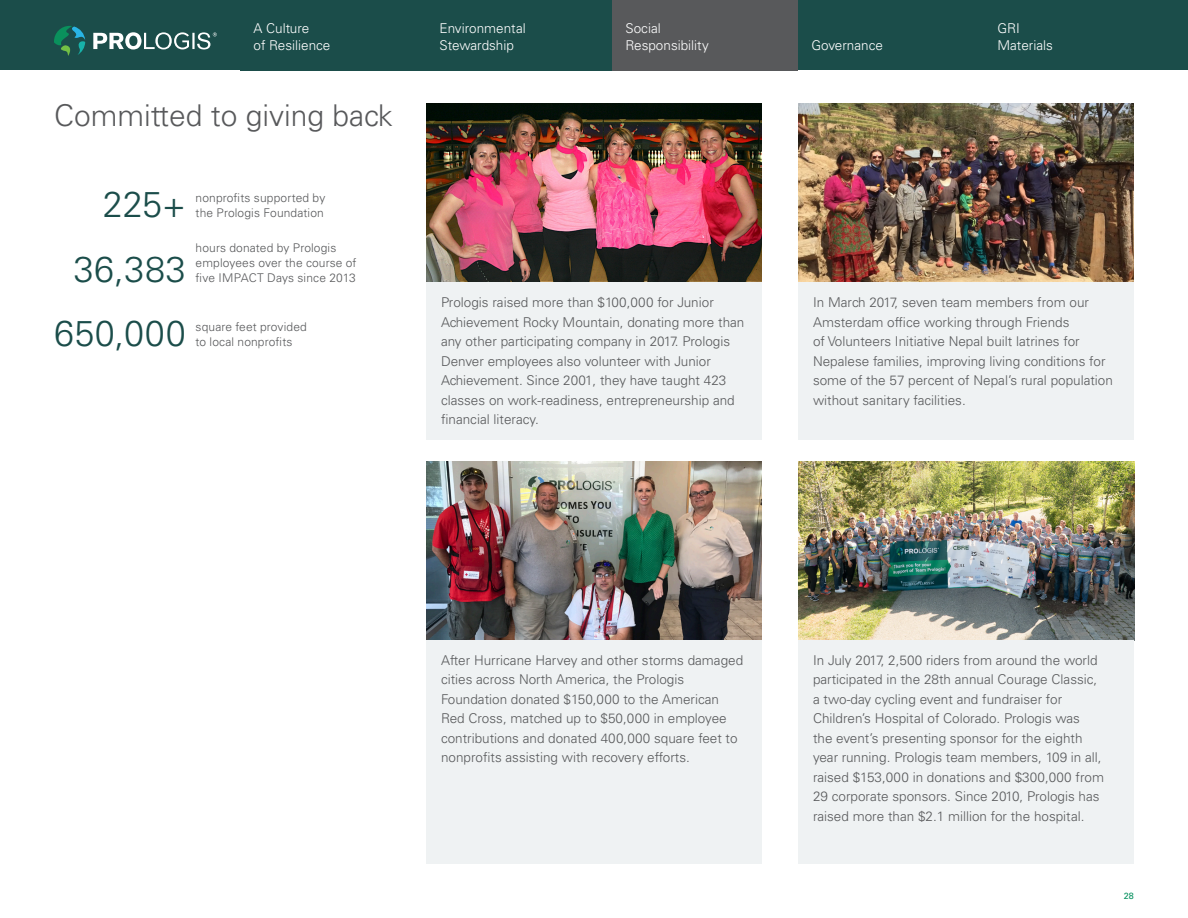
<style>
.page{position:relative;width:1188px;height:918px;background:#fff}
.page>*{position:absolute;margin:0;border:0;box-sizing:border-box;transform-origin:0 0}
.Hero{font:300 36px "Univers LT Std";letter-spacing:.015em;color:#1b4d4a}
.Headline{font:300 30px "Univers LT Std";color:#58595b}
.Body_Copy{font:300 13.5px/19.5px "Univers LT Std";color:#58595b}
.Nav_Body{font:300 13.5px/16.5px "Univers LT Std";color:#fff}
.Body{font:300 12px/15px "Univers LT Std";letter-spacing:.01em;color:#58595b}
.t1{font:9px "Univers LT Std";color:#008e5b}
</style>
<div class="page">
<img style="left:426px;top:104px;width:336px;height:178px">
<img style="left:798px;top:462px;width:337px;height:178px">
<img style="left:798px;top:104px;width:336px;height:178px">
<img style="left:426px;top:462px;width:336px;height:178px">
<div style="left:426px;top:282px;width:336px;height:158px;background:#eff2f3"></div>
<div style="left:798px;top:282px;width:336px;height:158px;background:#eff2f3"></div>
<div style="left:426px;top:640px;width:336px;height:224px;background:#eff2f3"></div>
<div style="left:798px;top:640px;width:336px;height:224px;background:#eff2f3"></div>
<div style="left:0;top:0;width:1188px;height:70px;background:#1b4d4a"></div>
<svg style="left:54px;top:26px;width:31px;height:30px"></svg>
<svg style="left:93px;top:32px;width:124px;height:18px"></svg>
<div style="left:612px;top:0;width:186px;height:70px;background:#58595b"></div>
<p class="Nav_Body" style="left:254px;top:20px;width:79px">A Culture<br>of Resilience</p>
<p class="Headline" style="left:54px;top:97px;width:340px">Committed to giving back</p>
<p class="Hero" style="left:103px;top:182px;width:85px">225+</p>
<p class="Hero" style="left:74px;top:248px;width:114px">36,383</p>
<p class="Hero" style="left:54px;top:312px;width:133px">650,000</p>
<p class="Body" style="left:196px;top:190px;width:131px">nonprofits supported by the Prologis Foundation</p>
<p class="Body" style="left:196px;top:240px;width:162px">hours donated by Prologis employees over the course of five IMPACT Days since 2013</p>
<p class="Body" style="left:196px;top:320px;width:113px">square feet provided to local nonprofits</p>
<p class="Nav_Body" style="left:440px;top:20px;width:88px">Environmental<br>Stewardship</p>
<p class="Nav_Body" style="left:626px;top:20px;width:85px">Social<br>Responsibility</p>
<p class="Nav_Body" style="left:812px;top:37px;width:73px">Governance</p>
<p class="Nav_Body" style="left:998px;top:20px;width:57px">GRI<br>Materials</p>
<p class="Body_Copy" style="left:441px;top:293px;width:305px">Prologis raised more than $100,000 for Junior Achievement Rocky Mountain, donating more than any other participating company in 2017. Prologis Denver employees also volunteer with Junior Achievement. Since 2001, they have taught 423 classes on work-readiness, entrepreneurship and financial literacy.</p>
<p class="Body_Copy" style="left:813px;top:293px;width:301px">In March 2017, seven team members from our Amsterdam office working through Friends<br>of Volunteers Initiative Nepal built latrines for Nepalese families, improving living conditions for some of the 57 percent of Nepal’s rural population without sanitary facilities.</p>
<p class="Body_Copy" style="left:441px;top:650px;width:304px">After Hurricane Harvey and other storms damaged cities across North America, the Prologis Foundation donated $150,000 to the American Red Cross, matched up to $50,000 in employee contributions and donated 400,000 square feet to nonprofits assisting with recovery efforts.</p>
<p class="Body_Copy" style="left:813px;top:650px;width:293px">In July 2017, 2,500 riders from around the world participated in the 28th annual Courage Classic, a two-day cycling event and fundraiser for Children’s Hospital of Colorado. Prologis was<br>the event’s presenting sponsor for the eighth year running. Prologis team members, 109 in all, raised $153,000 in donations and $300,000 from 29 corporate sponsors. Since 2010, Prologis has raised more than $2.1 million for the hospital.</p>
<p class="t1" style="left:1124px;top:890px;width:12px">28</p>
</div>
